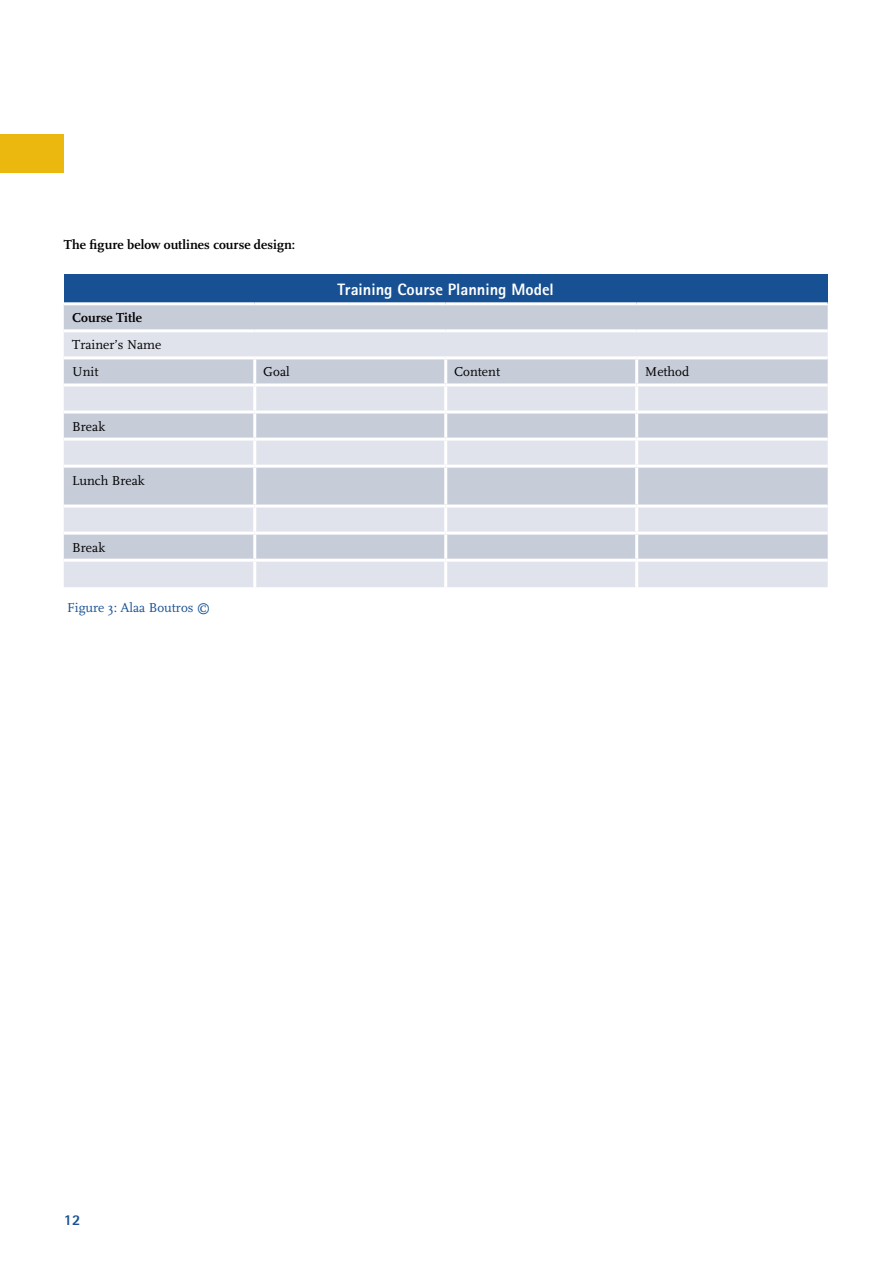
<style>
.page{position:relative;width:893px;height:1263px;background:#fff}
.page>*{position:absolute;margin:0;border:0;box-sizing:border-box;transform-origin:0 0}
._02-Scala_9_Pt_ohne{font:800 16.5px "Rotis Sans Serif";color:#fff}
.t1{font:800 15px "Rotis Sans Serif";color:#185193}
._02-Scala_9_Pt_ohne-2{font:13.5px "Scala";color:#000}
._06-Aufzählung_Binde{font:700 13.5px "Scala";letter-spacing:.005em;color:#000}
._02-Scala_9_Pt_ohne-3{font:13.5px "Scala";color:#185193}
._02-Scala_9_Pt_ohne-4{font:700 13.5px "Scala";color:#000}
</style>
<div class="page">
<div style="left:0;top:134px;width:64px;height:38px;background:#eab80f"></div>
<div style="left:64px;top:274px;width:764px;height:30px;background:#185193"></div>
<div style="left:64px;top:305px;width:764px;height:24px;background:#c7ccd9"></div>
<svg style="left:64px;top:332px;width:764px;height:255px;background:#d4d8e2"></svg>
<hr style="left:64px;top:302px;width:191px;height:3px;background:#fff">
<hr style="left:255px;top:302px;width:191px;height:3px;background:#fff">
<hr style="left:446px;top:302px;width:191px;height:3px;background:#fff">
<hr style="left:637px;top:302px;width:191px;height:3px;background:#fff">
<hr style="left:64px;top:356px;width:191px;height:3px;background:#fff">
<hr style="left:255px;top:356px;width:191px;height:3px;background:#fff">
<hr style="left:253px;top:359px;width:3px;height:24px;background:#fff">
<hr style="left:446px;top:356px;width:191px;height:3px;background:#fff">
<hr style="left:444px;top:359px;width:3px;height:24px;background:#fff">
<hr style="left:637px;top:356px;width:191px;height:3px;background:#fff">
<hr style="left:635px;top:359px;width:3px;height:24px;background:#fff">
<hr style="left:64px;top:383px;width:191px;height:3px;background:#fff">
<hr style="left:255px;top:383px;width:191px;height:3px;background:#fff">
<hr style="left:253px;top:386px;width:3px;height:24px;background:#fff">
<hr style="left:446px;top:383px;width:191px;height:3px;background:#fff">
<hr style="left:444px;top:386px;width:3px;height:24px;background:#fff">
<hr style="left:637px;top:383px;width:191px;height:3px;background:#fff">
<hr style="left:635px;top:386px;width:3px;height:24px;background:#fff">
<hr style="left:64px;top:410px;width:191px;height:3px;background:#fff">
<hr style="left:255px;top:410px;width:191px;height:3px;background:#fff">
<hr style="left:253px;top:413px;width:3px;height:25px;background:#fff">
<hr style="left:446px;top:410px;width:191px;height:3px;background:#fff">
<hr style="left:444px;top:413px;width:3px;height:25px;background:#fff">
<hr style="left:637px;top:410px;width:191px;height:3px;background:#fff">
<hr style="left:635px;top:413px;width:3px;height:25px;background:#fff">
<hr style="left:64px;top:438px;width:191px;height:3px;background:#fff">
<hr style="left:255px;top:438px;width:191px;height:3px;background:#fff">
<hr style="left:253px;top:441px;width:3px;height:24px;background:#fff">
<hr style="left:446px;top:438px;width:191px;height:3px;background:#fff">
<hr style="left:444px;top:441px;width:3px;height:24px;background:#fff">
<hr style="left:637px;top:438px;width:191px;height:3px;background:#fff">
<hr style="left:635px;top:441px;width:3px;height:24px;background:#fff">
<hr style="left:64px;top:465px;width:191px;height:3px;background:#fff">
<hr style="left:255px;top:465px;width:191px;height:3px;background:#fff">
<hr style="left:253px;top:468px;width:3px;height:36px;background:#fff">
<hr style="left:446px;top:465px;width:191px;height:3px;background:#fff">
<hr style="left:444px;top:468px;width:3px;height:36px;background:#fff">
<hr style="left:637px;top:465px;width:191px;height:3px;background:#fff">
<hr style="left:635px;top:468px;width:3px;height:36px;background:#fff">
<hr style="left:64px;top:504px;width:191px;height:3px;background:#fff">
<hr style="left:255px;top:504px;width:191px;height:3px;background:#fff">
<hr style="left:253px;top:507px;width:3px;height:25px;background:#fff">
<hr style="left:446px;top:504px;width:191px;height:3px;background:#fff">
<hr style="left:444px;top:507px;width:3px;height:25px;background:#fff">
<hr style="left:637px;top:504px;width:191px;height:3px;background:#fff">
<hr style="left:635px;top:507px;width:3px;height:25px;background:#fff">
<hr style="left:64px;top:532px;width:191px;height:3px;background:#fff">
<hr style="left:255px;top:532px;width:191px;height:3px;background:#fff">
<hr style="left:253px;top:535px;width:3px;height:24px;background:#fff">
<hr style="left:446px;top:532px;width:191px;height:3px;background:#fff">
<hr style="left:444px;top:535px;width:3px;height:24px;background:#fff">
<hr style="left:637px;top:532px;width:191px;height:3px;background:#fff">
<hr style="left:635px;top:535px;width:3px;height:24px;background:#fff">
<hr style="left:64px;top:559px;width:191px;height:3px;background:#fff">
<hr style="left:255px;top:559px;width:191px;height:3px;background:#fff">
<hr style="left:253px;top:562px;width:3px;height:25px;background:#fff">
<hr style="left:446px;top:559px;width:191px;height:3px;background:#fff">
<hr style="left:444px;top:562px;width:3px;height:25px;background:#fff">
<hr style="left:637px;top:559px;width:191px;height:3px;background:#fff">
<hr style="left:635px;top:562px;width:3px;height:25px;background:#fff">
<p class="_06-Aufzählung_Binde" style="left:64px;top:237px;width:233px">The figure below outlines course design:</p>
<p class="_02-Scala_9_Pt_ohne" style="left:338px;top:279px;width:218px">Training Course Planning Model</p>
<p class="_02-Scala_9_Pt_ohne-4" style="left:72px;top:310px;width:71px">Course Title</p>
<p class="_02-Scala_9_Pt_ohne-2" style="left:72px;top:338px;width:91px">Trainer’s Name</p>
<p class="_02-Scala_9_Pt_ohne-2" style="left:72px;top:365px;width:28px">Unit</p>
<p class="_02-Scala_9_Pt_ohne-2" style="left:263px;top:365px;width:28px">Goal</p>
<p class="_02-Scala_9_Pt_ohne-2" style="left:454px;top:365px;width:47px">Content</p>
<p class="_02-Scala_9_Pt_ohne-2" style="left:645px;top:365px;width:46px">Method</p>
<p class="_02-Scala_9_Pt_ohne-2" style="left:72px;top:419px;width:34px">Break</p>
<p class="_02-Scala_9_Pt_ohne-2" style="left:72px;top:473px;width:74px">Lunch Break</p>
<p class="_02-Scala_9_Pt_ohne-2" style="left:72px;top:540px;width:34px">Break</p>
<p class="_02-Scala_9_Pt_ohne-3" style="left:67px;top:601px;width:145px">Figure 3: Alaa Boutros ©</p>
<p class="t1" style="left:64px;top:1210px;width:18px">12</p>
</div>
